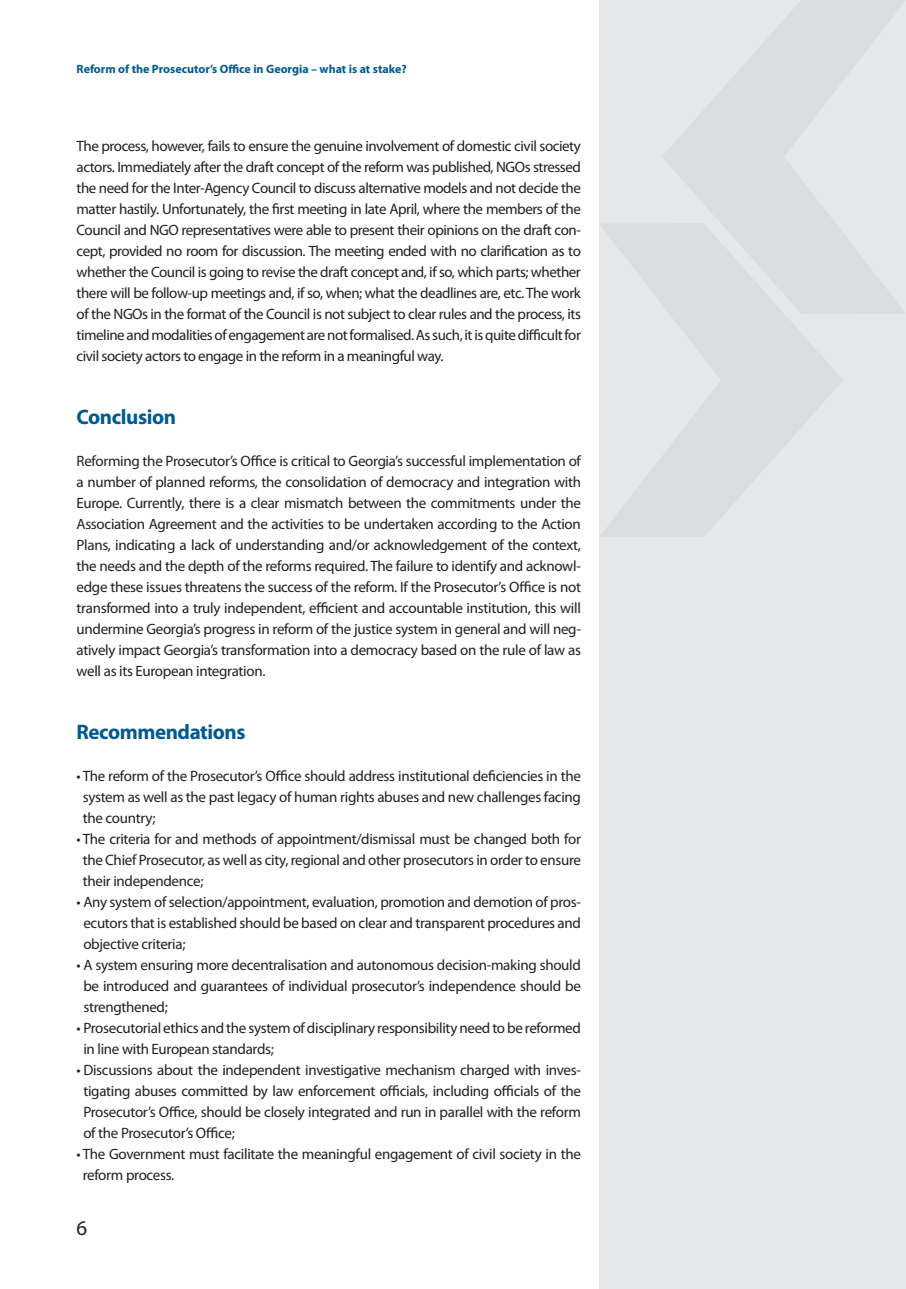
<style>
.page{position:relative;width:906px;height:1289px;background:#fff}
.page>*{position:absolute;margin:0;border:0;box-sizing:border-box;transform-origin:0 0}
.Qvesatauri{font:700 21px "Myriad Pro";letter-spacing:-.02em;color:#015a8e}
.t1{font:21px "Myriad Pro";color:#231f20}
.t2{font:15px/21px "Myriad Pro";letter-spacing:-.02em;color:#231f20;text-align:justify}
.t3{font:700 12px "Myriad Pro";color:#015a8e}
</style>
<div class="page">
<div style="left:599px;top:0;width:307px;height:1288px;background:#e6e7e9"></div>
<p class="t3" style="left:77px;top:61px;width:332px">Reform of the Prosecutor’s Office in Georgia – what is at stake?</p>
<p class="t2" style="left:77px;top:135px;width:506px">The process, however, fails to ensure the genuine involvement of domestic civil society actors. Immediately after the draft concept of the reform was published, NGOs stressed the need for the Inter-Agency Council to discuss alternative models and not decide the matter hastily. Unfortunately, the first meeting in late April, where the members of the Council and NGO representatives were able to present their opinions on the draft con&shy;cept, provided no room for discussion. The meeting ended with no clarification as to whether the Council is going to revise the draft concept and, if so, which parts; whether there will be follow-up meetings and, if so, when; what the deadlines are, etc. The work of the NGOs in the format of the Council is not subject to clear rules and the process, its timeline and modalities of engagement are not formalised. As such, it is quite difficult for civil society actors to engage in the reform in a meaningful way.</p>
<p class="Qvesatauri" style="left:77px;top:403px;width:101px">Conclusion</p>
<p class="t2" style="left:77px;top:450px;width:506px">Reforming the Prosecutor’s Office is critical to Georgia’s successful implementation of a number of planned reforms, the consolidation of democracy and integration with Europe. Currently, there is a clear mismatch between the commitments under the Association Agreement and the activities to be undertaken according to the Action Plans, indicating a lack of understanding and/or acknowledgement of the context, the needs and the depth of the reforms required. The failure to identify and acknowl&shy;edge these issues threatens the success of the reform. If the Prosecutor’s Office is not transformed into a truly independent, efficient and accountable institution, this will undermine Georgia’s progress in reform of the justice system in general and will neg&shy;atively impact Georgia’s transformation into a democracy based on the rule of law as well as its European integration.</p>
<p class="Qvesatauri" style="left:77px;top:718px;width:170px">Recommendations</p>
<p class="t2" style="left:83px;top:765px;width:500px;text-indent:-6px">• The reform of the Prosecutor’s Office should address institutional deficiencies in the system as well as the past legacy of human rights abuses and new challenges facing the country;</p>
<p class="t2" style="left:83px;top:828px;width:500px;text-indent:-6px">• The criteria for and methods of appointment/dismissal must be changed both for the Chief Prosecutor, as well as city, regional and other prosecutors in order to ensure their independence;</p>
<p class="t2" style="left:83px;top:891px;width:499px;text-indent:-7px">• Any system of selection/appointment, evaluation, promotion and demotion of pros&shy;ecutors that is established should be based on clear and transparent procedures and objective criteria;</p>
<p class="t2" style="left:83px;top:954px;width:499px;text-indent:-7px">• A system ensuring more decentralisation and autonomous decision-making should be introduced and guarantees of individual prosecutor’s independence should be strengthened;</p>
<p class="t2" style="left:83px;top:1017px;width:499px;text-indent:-7px">• Prosecutorial ethics and the system of disciplinary responsibility need to be reformed in line with European standards;</p>
<p class="t2" style="left:83px;top:1059px;width:499px;text-indent:-7px">• Discussions about the independent investigative mechanism charged with inves&shy;tigating abuses committed by law enforcement officials, including officials of the Prosecutor’s Office, should be closely integrated and run in parallel with the reform of the Prosecutor’s Office;</p>
<p class="t2" style="left:83px;top:1143px;width:500px;text-indent:-6px">• The Government must facilitate the meaningful engagement of civil society in the reform process.</p>
<h1 class="t1" style="left:77px;top:1214px;width:12px">6</h1>
</div>
